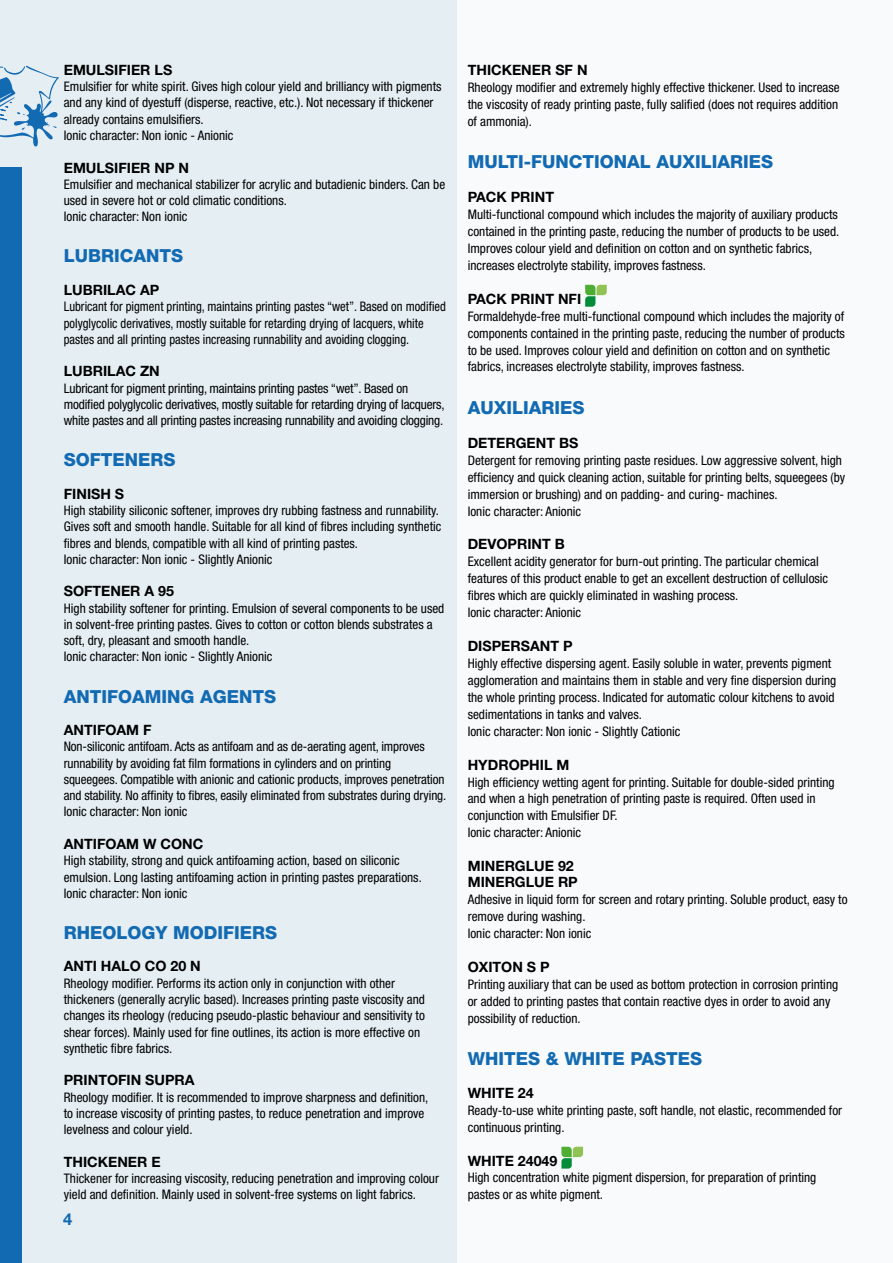
<style>
.page{position:relative;width:893px;height:1263px;background:#fff}
.page>*{position:absolute;margin:0;border:0;box-sizing:border-box;transform-origin:0 0}
.t1{font:800 18px "Helvetica Neue";color:#126ab3}
.t2{font:700 16.5px "Helvetica Neue";color:#126ab3}
.t3{font:700 14.25px/16.8px "Helvetica Neue";color:#000}
.t4{font:condensed 13.2px/17px "Helvetica Neue";color:#000}
.t5{font:condensed 13.2px/16.4px "Helvetica Neue";color:#000;scale:.95 1}
</style>
<div class="page">
<div style="left:0;top:0;width:457px;height:1263px;background:#e5eef3"></div>
<div style="left:457px;top:0;width:436px;height:1263px;background:#f8fafc"></div>
<div style="left:0;top:168px;width:22px;height:1095px;background:#126ab3"></div>
<svg style="left:0;top:65px;width:59px;height:82px"></svg>
<svg style="left:585px;top:285px;width:22px;height:22px"></svg>
<svg style="left:561px;top:1147px;width:22px;height:21px"></svg>
<p class="t3" style="left:64px;top:61px;width:110px">EMULSIFIER LS</p>
<p class="t4" style="left:64px;top:78px;width:379px;line-height:16.4px">Emulsifier for white spirit. Gives high colour yield and brilliancy with pigments and any kind of dyestuff (disperse, reactive, etc.). Not necessary if thickener already contains emulsifiers.<br>Ionic character: Non ionic - Anionic</p>
<p class="t3" style="left:64px;top:159px;width:127px">EMULSIFIER NP N</p>
<p class="t4" style="left:64px;top:176px;width:383px;line-height:16.4px">Emulsifier and mechanical stabilizer for acrylic and butadienic binders. Can be used in severe hot or cold climatic conditions.<br>Ionic character: Non ionic</p>
<h1 class="t1" style="left:64px;top:245px;width:121px">LUBRICANTS</h1>
<p class="t3" style="left:64px;top:281px;width:97px">LUBRILAC AP</p>
<p class="t5" style="left:64px;top:298px;width:404px">Lubricant for pigment printing, maintains printing pastes “wet”. Based on modified polyglycolic derivatives, mostly suitable for retarding drying of lacquers, white pastes and all printing pastes increasing runnability and avoiding clogging.</p>
<p class="t3" style="left:64px;top:363px;width:98px">LUBRILAC ZN</p>
<p class="t4" style="left:64px;top:380px;width:382px;line-height:16.4px">Lubricant for pigment printing, maintains printing pastes “wet”. Based on modified polyglycolic derivatives, mostly suitable for retarding drying of lacquers, white pastes and all printing pastes increasing runnability and avoiding clogging.</p>
<h1 class="t1" style="left:64px;top:449px;width:113px">SOFTENERS</h1>
<p class="t3" style="left:64px;top:485px;width:62px">FINISH S</p>
<p class="t4" style="left:64px;top:502px;width:379px;line-height:16.2px">High stability siliconic softener, improves dry rubbing fastness and runnability.<br>Gives soft and smooth handle. Suitable for all kind of fibres including synthetic fibres and blends, compatible with all kind of printing pastes.<br>Ionic character: Non ionic - Slightly Anionic</p>
<p class="t3" style="left:64px;top:583px;width:112px">SOFTENER A 95</p>
<p class="t4" style="left:64px;top:600px;width:382px;line-height:16.4px">High stability softener for printing. Emulsion of several components to be used in solvent-free printing pastes. Gives to cotton or cotton blends substrates a soft, dry, pleasant and smooth handle.<br>Ionic character: Non ionic - Slightly Anionic</p>
<h1 class="t1" style="left:64px;top:685px;width:214px">ANTIFOAMING AGENTS</h1>
<p class="t3" style="left:64px;top:721px;width:89px">ANTIFOAM F</p>
<p class="t4" style="left:64px;top:738px;width:384px;line-height:16.2px">Non-siliconic antifoam. Acts as antifoam and as de-aerating agent, improves runnability by avoiding fat film formations in cylinders and on printing squeegees. Compatible with anionic and cationic products, improves penetration and stability. No affinity to fibres, easily eliminated from substrates during drying.<br>Ionic character: Non ionic</p>
<p class="t3" style="left:64px;top:835px;width:141px">ANTIFOAM W CONC</p>
<p class="t4" style="left:64px;top:852px;width:360px;line-height:16.4px">High stability, strong and quick antifoaming action, based on siliconic emulsion. Long lasting antifoaming action in printing pastes preparations.<br>Ionic character: Non ionic</p>
<h1 class="t1" style="left:64px;top:922px;width:215px">RHEOLOGY MODIFIERS</h1>
<p class="t3" style="left:64px;top:957px;width:138px">ANTI HALO CO 20 N</p>
<p class="t4" style="left:64px;top:975px;width:363px;line-height:16.4px">Rheology modifier. Performs its action only in conjunction with other thickeners (generally acrylic based). Increases printing paste viscosity and changes its rheology (reducing pseudo-plastic behaviour and sensitivity to shear forces). Mainly used for fine outlines, its action is more effective on synthetic fibre fabrics.</p>
<p class="t3" style="left:64px;top:1071px;width:132px">PRINTOFIN SUPRA</p>
<p class="t4" style="left:64px;top:1089px;width:366px;line-height:16.4px">Rheology modifier. It is recommended to improve sharpness and definition, to increase viscosity of printing pastes, to reduce penetration and improve levelness and colour yield.</p>
<p class="t3" style="left:64px;top:1153px;width:98px">THICKENER E</p>
<p class="t4" style="left:64px;top:1170px;width:377px;line-height:16.4px">Thickener for increasing viscosity, reducing penetration and improving colour yield and definition. Mainly used in solvent-free systems on light fabrics.</p>
<p class="t2" style="left:63px;top:1209px;width:11px">4</p>
<p class="t3" style="left:468px;top:61px;width:121px">THICKENER SF N</p>
<p class="t4" style="left:468px;top:79px;width:373px;text-align:justify">Rheology modifier and extremely highly effective thickener. Used to increase the viscosity of ready printing paste, fully salified (does not requires addition of ammonia).</p>
<h1 class="t1" style="left:468px;top:151px;width:307px">MULTI-FUNCTIONAL AUXILIARIES</h1>
<p class="t3" style="left:468px;top:188px;width:88px">PACK PRINT</p>
<p class="t4" style="left:468px;top:206px;width:373px">Multi-functional compound which includes the majority of auxiliary products contained in the printing paste, reducing the number of products to be used.<br>Improves colour yield and definition on cotton and on synthetic fabrics, increases electrolyte stability, improves fastness.</p>
<p class="t3" style="left:468px;top:290px;width:115px">PACK PRINT NFI</p>
<p class="t4" style="left:468px;top:307px;width:379px">Formaldehyde-free multi-functional compound which includes the majority of components contained in the printing paste, reducing the number of products to be used. Improves colour yield and definition on cotton and on synthetic fabrics, increases electrolyte stability, improves fastness.</p>
<h1 class="t1" style="left:468px;top:397px;width:118px">AUXILIARIES</h1>
<p class="t3" style="left:468px;top:434px;width:112px">DETERGENT BS</p>
<p class="t4" style="left:468px;top:451px;width:379px">Detergent for removing printing paste residues. Low aggressive solvent, high efficiency and quick cleaning action, suitable for printing belts, squeegees (by immersion or brushing) and on padding- and curing- machines.<br>Ionic character: Anionic</p>
<p class="t3" style="left:468px;top:536px;width:99px">DEVOPRINT B</p>
<p class="t4" style="left:468px;top:553px;width:362px">Excellent acidity generator for burn-out printing. The particular chemical features of this product enable to get an excellent destruction of cellulosic fibres which are quickly eliminated in washing process.<br>Ionic character: Anionic</p>
<p class="t3" style="left:468px;top:637px;width:106px">DISPERSANT P</p>
<p class="t4" style="left:468px;top:655px;width:370px">Highly effective dispersing agent. Easily soluble in water, prevents pigment agglomeration and maintains them in stable and very fine dispersion during the whole printing process. Indicated for automatic colour kitchens to avoid sedimentations in tanks and valves.<br>Ionic character: Non ionic - Slightly Cationic</p>
<p class="t3" style="left:468px;top:756px;width:103px">HYDROPHIL M</p>
<p class="t4" style="left:468px;top:773px;width:368px">High efficiency wetting agent for printing. Suitable for double-sided printing and when a high penetration of printing paste is required. Often used in conjunction with Emulsifier DF.<br>Ionic character: Anionic</p>
<p class="t3" style="left:468px;top:857px;width:112px">MINERGLUE 92<br>MINERGLUE RP</p>
<p class="t4" style="left:468px;top:891px;width:381px">Adhesive in liquid form for screen and rotary printing. Soluble product, easy to remove during washing.<br>Ionic character: Non ionic</p>
<p class="t3" style="left:468px;top:958px;width:83px">OXITON S P</p>
<p class="t4" style="left:468px;top:975px;width:372px">Printing auxiliary that can be used as bottom protection in corrosion printing or added to printing pastes that contain reactive dyes in order to avoid any possibility of reduction.</p>
<h1 class="t1" style="left:468px;top:1047px;width:236px">WHITES &amp; WHITE PASTES</h1>
<p class="t3" style="left:468px;top:1084px;width:67px">WHITE 24</p>
<p class="t4" style="left:468px;top:1102px;width:376px">Ready-to-use white printing paste, soft handle, not elastic, recommended for continuous printing.</p>
<p class="t3" style="left:468px;top:1152px;width:91px">WHITE 24049</p>
<p class="t4" style="left:468px;top:1169px;width:350px">High concentration white pigment dispersion, for preparation of printing pastes or as white pigment.</p>
</div>
